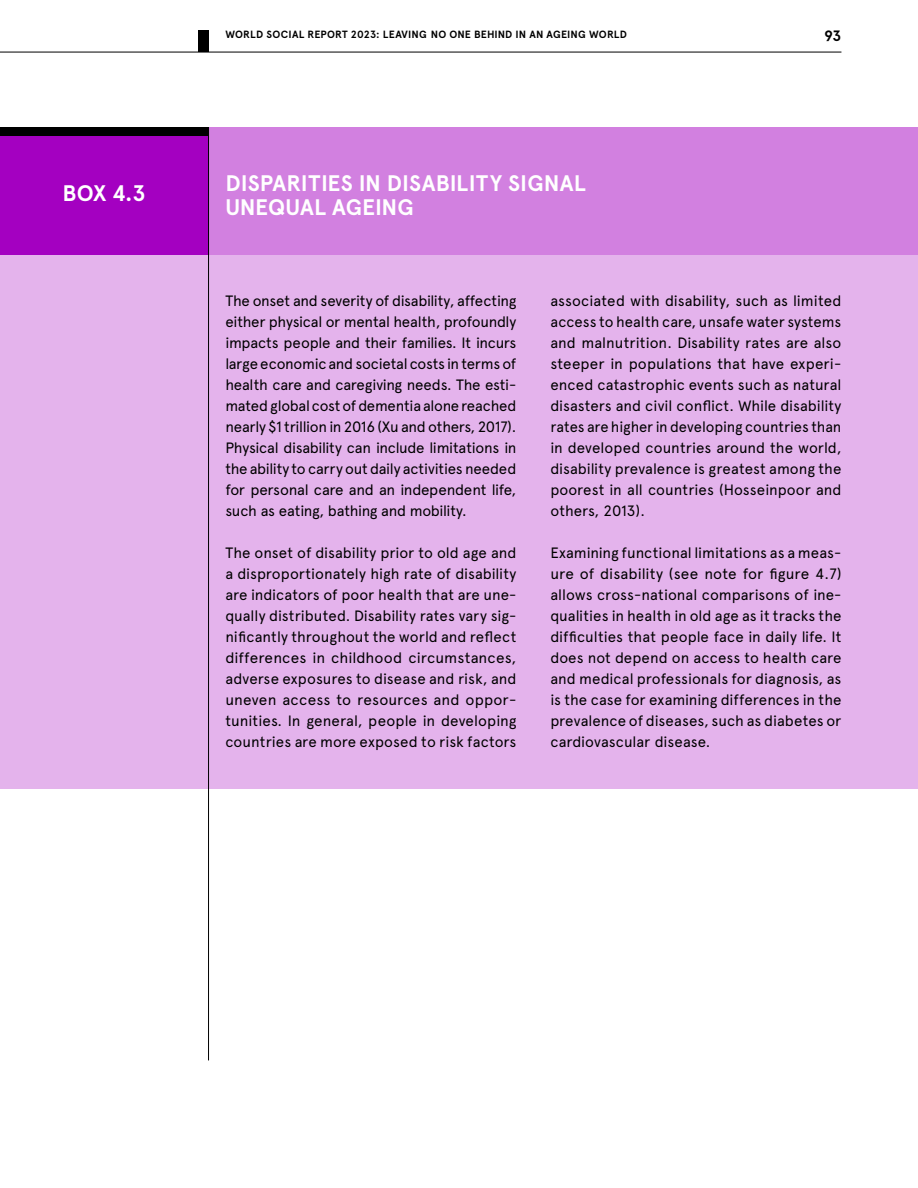
<style>
.page{position:relative;width:918px;height:1188px;background:#fff}
.page>*{position:absolute;margin:0;border:0;box-sizing:border-box;transform-origin:0 0}
.t1{font:700 22.5px/24px "Apercu";color:#fff}
.t2{font:15px/21px "Apercu";color:#000;text-align:justify}
.t3{font:700 15px "Apercu";color:#000}
.t4{font:700 10.5px "Apercu";letter-spacing:.015em;color:#000}
</style>
<div class="page">
<hr style="left:0;top:52px;width:841px;height:1px;background:#000">
<div style="left:198px;top:31px;width:10px;height:21px;background:#000"></div>
<hr style="left:0;top:127px;width:918px;height:1px;background:#000">
<div style="left:0;top:255px;width:918px;height:534px;background:#e4b3ec"></div>
<div style="left:209px;top:128px;width:709px;height:127px;background:#d280e0"></div>
<div style="left:0;top:136px;width:209px;height:119px;background:#a400c1"></div>
<div style="left:0;top:128px;width:208px;height:8px;background:#000"></div>
<hr style="left:208px;top:128px;width:1px;height:932px;background:#000">
<h1 class="t1" style="left:63px;top:181px;width:85px">BOX 4.3</h1>
<p class="t4" style="left:225px;top:28px;width:403px">WORLD SOCIAL REPORT 2023: LEAVING NO ONE BEHIND IN AN AGEING WORLD</p>
<p class="t3" style="left:824px;top:27px;width:19px">93</p>
<h1 class="t1" style="left:226px;top:172px;width:362px">DISPARITIES IN DISABILITY SIGNAL<br>UNEQUAL AGEING</h1>
<p class="t2" style="left:225px;top:290px;width:293px">The onset and severity of disability, affecting either physical or mental health, profoundly impacts people and their families. It incurs large economic and societal costs in terms of health care and caregiving needs. The esti&shy;mated global cost of dementia alone reached nearly $1 trillion in 2016 (Xu and others, 2017).<br>Physical disability can include limitations in the ability to carry out daily activities needed for personal care and an independent life, such as eating, bathing and mobility.</p>
<p class="t2" style="left:225px;top:542px;width:293px">The onset of disability prior to old age and a disproportionately high rate of disability are indicators of poor health that are une&shy;qually distributed. Disability rates vary sig&shy;nificantly throughout the world and reflect differences in childhood circumstances, adverse exposures to disease and risk, and uneven access to resources and oppor&shy;tunities. In general, people in developing countries are more exposed to risk factors</p>
<p class="t2" style="left:550px;top:290px;width:293px">associated with disability, such as limited access to health care, unsafe water systems and malnutrition. Disability rates are also steeper in populations that have experi&shy;enced catastrophic events such as natural disasters and civil conflict. While disability rates are higher in developing countries than in developed countries around the world, disability prevalence is greatest among the poorest in all countries (Hosseinpoor and others, 2013).</p>
<p class="t2" style="left:550px;top:542px;width:293px">Examining functional limitations as a meas&shy;ure of disability (see note for figure 4.7) allows cross-national comparisons of ine&shy;qualities in health in old age as it tracks the difficulties that people face in daily life. It does not depend on access to health care and medical professionals for diagnosis, as is the case for examining differences in the prevalence of diseases, such as diabetes or cardiovascular disease.</p>
</div>
